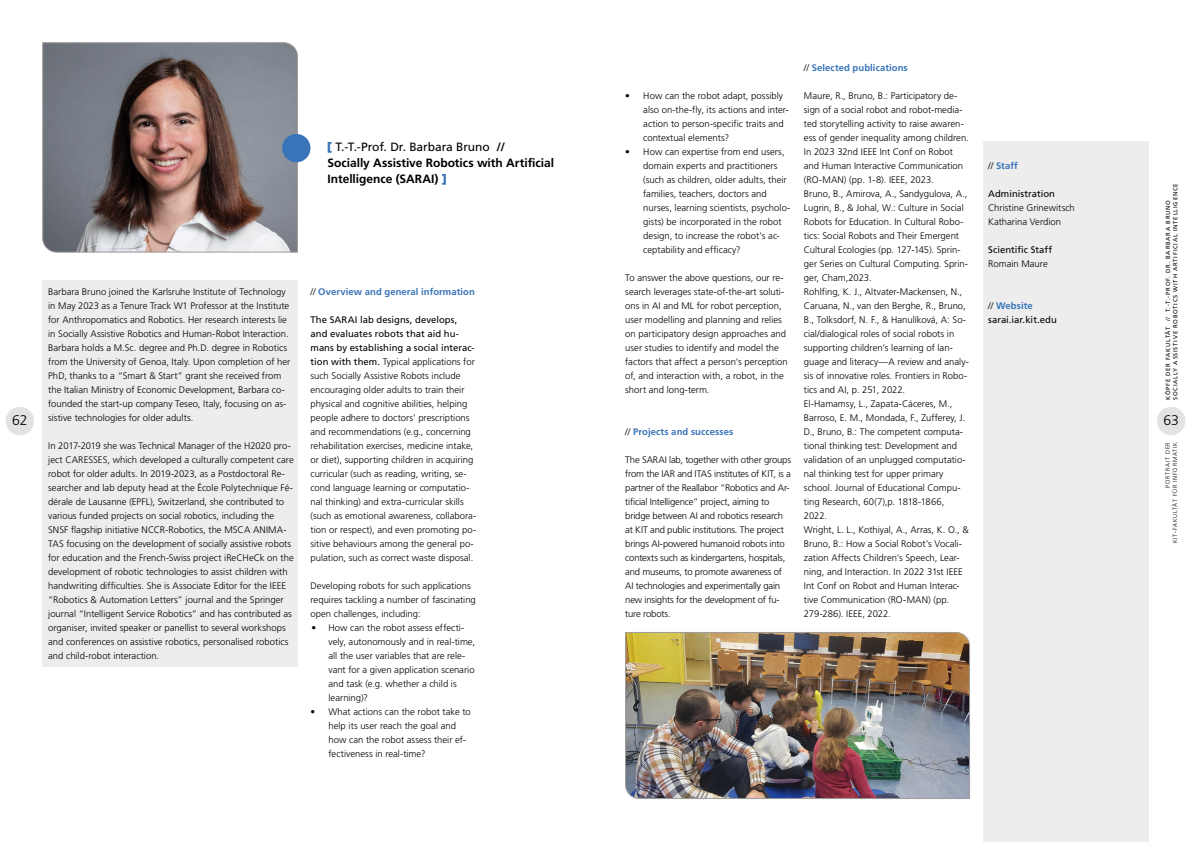
<style>
.page{position:relative;width:1191px;height:842px;background:#fff}
.page>*{position:absolute;margin:0;border:0;box-sizing:border-box;transform-origin:0 0}
.t1{font:300 14px "Frutiger LT Std";color:#000}
.t2{font:700 12px/16px "Frutiger LT";color:#000}
.t3{font:12px "Frutiger LT Std";letter-spacing:-.005em;color:#000}
.t4{font:300 9.5px/14px "Frutiger LT Std";color:#000}
.t5{font:300 9.5px/14px "Frutiger LT Std";letter-spacing:-.02em;color:#000}
.t6{font:700 9.5px "Frutiger LT";letter-spacing:.01em;color:#3974b9}
.t7{font:9.5px "Frutiger LT Std";letter-spacing:.005em;color:#000}
.t8{font:6px/7.2px "Frutiger LT Std";letter-spacing:.125em;color:#000}
.t9{font:300 6px/7.2px "Frutiger LT Std";letter-spacing:.13em;color:#000;text-align:right}
.s1{font-family:"Frutiger LT Std";font-weight:300;color:#000}
.s2{font-family:"Frutiger LT";font-weight:900;color:#3974b9}
.s3{font-family:"Frutiger LT";font-weight:700}
.s4{font-weight:900;color:#3974b9}
.s5{font-weight:400}
</style>
<div class="page">
<div style="left:1157px;top:407px;width:28px;height:28px;background:#e3e3e3;border-radius:50%"></div>
<div style="left:6px;top:407px;width:28px;height:28px;background:#e3e3e3;border-radius:50%"></div>
<div style="left:982px;top:142px;width:166px;height:700px;background:#ededed"></div>
<div style="left:43px;top:281px;width:255px;height:386px;background:#ededed"></div>
<svg style="left:42px;top:42px;width:256px;height:211px"></svg>
<div style="left:282px;top:134px;width:28px;height:28px;background:#3974b9;border-radius:50%"></div>
<img style="left:625px;top:632px;width:345px;height:167px">
<p class="t6" style="left:804px;top:62px;width:105px"><span class="s1">//</span> Selected publications</p>
<p class="t4" style="left:804px;top:89px;width:166px">Maure, R., Bruno, B.: Participatory de&shy;sign of a social robot and robot-media&shy;ted storytelling activity to raise awaren&shy;ess of gender inequality among children.<br>In 2023 32nd IEEE Int Conf on Robot and Human Interactive Communication (RO-MAN) (pp. 1-8). IEEE, 2023.<br>Bruno, B., Amirova, A., Sandygulova, A., Lugrin, B., &amp; Johal, W.: Culture in Social Robots for Education. In Cultural Robo&shy;tics: Social Robots and Their Emergent Cultural Ecologies (pp. 127-145). Sprin&shy;ger Series on Cultural Computing. Sprin&shy;ger, Cham,2023.<br>Rohlfing, K. J., Altvater-Mackensen, N., Caruana, N., van den Berghe, R., Bruno, B., Tolksdorf, N. F., &amp; Hanulíková, A: So&shy;cial/dialogical roles of social robots in supporting children’s learning of lan&shy;guage and literacy—A review and analy&shy;sis of innovative roles. Frontiers in Robo&shy;tics and AI, p. 251, 2022.<br>El-Hamamsy, L., Zapata-Cáceres, M., Barroso, E. M., Mondada, F., Zufferey, J.<br>D., Bruno, B.: The competent computa&shy;tional thinking test: Development and validation of an unplugged computatio&shy;nal thinking test for upper primary school. Journal of Educational Compu&shy;ting Research, 60(7),p. 1818-1866, 2022.<br>Wright, L. L., Kothiyal, A., Arras, K. O., &amp; Bruno, B.: How a Social Robot’s Vocali&shy;zation Affects Children’s Speech, Lear&shy;ning, and Interaction. In 2022 31st IEEE Int Conf on Robot and Human Interac&shy;tive Communication (RO-MAN) (pp.<br>279-286). IEEE, 2022.</p>
<p class="t4" style="left:643px;top:89px;width:147px;text-indent:-18px">• How can the robot adapt, possibly also on-the-fly, its actions and inter&shy;action to person-specific traits and contextual elements?</p>
<p class="t4" style="left:643px;top:145px;width:149px;text-indent:-18px">• How can expertise from end users, domain experts and practitioners (such as children, older adults, their families, teachers, doctors and nurses, learning scientists, psycholo&shy;gists) be incorporated in the robot design, to increase the robot’s ac&shy;ceptability and efficacy?</p>
<p class="t4" style="left:625px;top:271px;width:164px">To answer the above questions, our re&shy;search leverages state-of-the-art soluti&shy;ons in AI and ML for robot perception, user modelling and planning and relies on participatory design approaches and user studies to identify and model the factors that affect a person‘s perception of, and interaction with, a robot, in the short and long-term.</p>
<p class="t6" style="left:625px;top:426px;width:109px"><span class="s1">//</span> Projects and successes</p>
<p class="t5" style="left:625px;top:453px;width:167px">The SARAI lab, together with other groups from the IAR and ITAS institutes of KIT, is a partner of the Reallabor “Robotics and Ar&shy;tificial Intelligence” project, aiming to bridge between AI and robotics research at KIT and public institutions. The project brings AI-powered humanoid robots into contexts such as kindergartens, hospitals, and museums, to promote awareness of AI technologies and experimentally gain new insights for the development of fu&shy;ture robots.</p>
<p class="t3" style="left:327px;top:140px;width:179px"><span class="s2">[</span> T.-T.-Prof. Dr. Barbara Bruno <span class="s3">//</span></p>
<p class="t2" style="left:327px;top:155px;width:228px">Socially Assistive Robotics with Artificial<br>Intelligence (SARAI) <span class="s4">]</span></p>
<p class="t6" style="left:988px;top:160px;width:31px"><span class="s1">//</span> Staff</p>
<p class="t7" style="left:988px;top:188px;width:68px">Administration</p>
<p class="t4" style="left:988px;top:201px;width:88px">Christine Grinewitsch<br>Katharina Verdion</p>
<p class="t7" style="left:988px;top:244px;width:66px">Scientific Staff</p>
<p class="t4" style="left:988px;top:257px;width:61px">Romain Maure</p>
<p class="t6" style="left:988px;top:300px;width:46px"><span class="s1">//</span> Website</p>
<p class="t7" style="left:988px;top:314px;width:70px">sarai.iar.kit.edu</p>
<p class="t8" style="left:1164px;top:400px;width:218px;rotate:-90deg">KÖPFE DER FAKULTÄT // T.-T.-PROF. DR. BARBARA BRUNO<br>SOCIALLY ASSISTIVE ROBOTICS WITH ARTIFICIAL INTELLIGENCE</p>
<p class="t4" style="left:48px;top:285px;width:244px">Barbara Bruno joined the Karlsruhe Institute of Technology in May 2023 as a Tenure Track W1 Professor at the Institute for Anthropomatics and Robotics. Her research interests lie in Socially Assistive Robotics and Human-Robot Interaction.<br>Barbara holds a M.Sc. degree and Ph.D. degree in Robotics from the University of Genoa, Italy. Upon completion of her PhD, thanks to a “Smart &amp; Start” grant she received from the Italian Ministry of Economic Development, Barbara co&shy;founded the start-up company Teseo, Italy, focusing on as&shy;sistive technologies for older adults.</p>
<p class="t4" style="left:48px;top:439px;width:247px">In 2017-2019 she was Technical Manager of the H2020 pro&shy;ject CARESSES, which developed a culturally competent care robot for older adults. In 2019-2023, as a Postdoctoral Re&shy;searcher and lab deputy head at the École Polytechnique Fé&shy;dérale de Lausanne (EPFL), Switzerland, she contributed to various funded projects on social robotics, including the SNSF flagship initiative NCCR-Robotics, the MSCA ANIMA-TAS focusing on the development of socially assistive robots for education and the French-Swiss project iReCHeCk on the development of robotic technologies to assist children with handwriting difficulties. She is Associate Editor for the IEEE “Robotics &amp; Automation Letters” journal and the Springer journal “Intelligent Service Robotics” and has contributed as organiser, invited speaker or panellist to several workshops and conferences on assistive robotics, personalised robotics and child-robot interaction.</p>
<p class="t6" style="left:310px;top:286px;width:166px"><span class="s1">//</span> Overview and general information</p>
<p class="t4" style="left:310px;top:313px;width:167px"><span class="s5">The SARAI lab designs, develops, and evaluates robots that aid hu&shy;mans by establishing a social interac&shy;tion with them.</span> Typical applications for such Socially Assistive Robots include encouraging older adults to train their physical and cognitive abilities, helping people adhere to doctors’ prescriptions and recommendations (e.g., concerning rehabilitation exercises, medicine intake, or diet), supporting children in acquiring curricular (such as reading, writing, se&shy;cond language learning or computatio&shy;nal thinking) and extra-curricular skills (such as emotional awareness, collabora&shy;tion or respect), and even promoting po&shy;sitive behaviours among the general po&shy;pulation, such as correct waste disposal.</p>
<p class="t4" style="left:310px;top:579px;width:167px">Developing robots for such applications requires tackling a number of fascinating open challenges, including:</p>
<p class="t4" style="left:328px;top:621px;width:148px;text-indent:-17px">• How can the robot assess effecti&shy;vely, autonomously and in real-time, all the user variables that are rele&shy;vant for a given application scenario and task (e.g. whether a child is learning)?</p>
<p class="t4" style="left:328px;top:705px;width:144px;text-indent:-18px">• What actions can the robot take to help its user reach the goal and how can the robot assess their ef&shy;fectiveness in real-time?</p>
<h1 class="t1" style="left:12px;top:412px;width:17px">62</h1>
<h1 class="t1" style="left:1163px;top:412px;width:17px">63</h1>
<p class="t9" style="left:1164px;top:543px;width:103px;rotate:-90deg">PORTRAIT DER<br>KIT-FAKULTÄT FÜR INFORMATIK</p>
</div>
